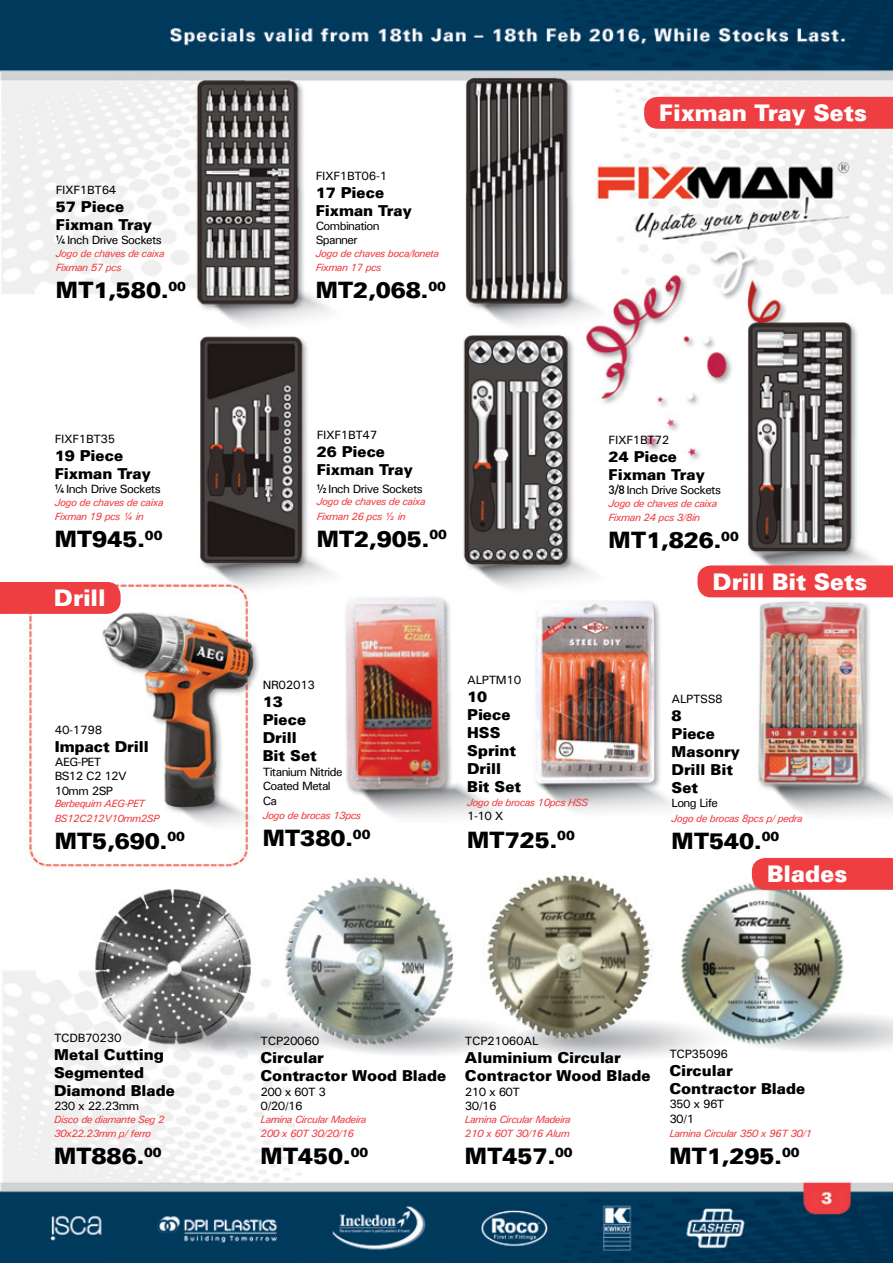
<style>
.page{position:relative;width:893px;height:1263px;background:#fff}
.page>*{position:absolute;margin:0;border:0;box-sizing:border-box;transform-origin:0 0}
.t1{font:900 22.8px "Univers";color:#fff}
.t2{font:900 22.5px "Univers";color:#000}
.t3{font:900 15px/18px "Univers";color:#000}
.t4{font:12px/14.4px "Univers";letter-spacing:-.05em;color:#000}
.t5{font:12px "Univers";letter-spacing:-.025em;color:#000}
.t6{font:italic 10.5px/14.4px "Univers";letter-spacing:-.05em;color:#ef3e42}
.s1{font-family:"DIN";font-weight:500}
</style>
<div class="page">
<img style="left:0;top:0;width:893px;height:1263px">
<div style="left:644px;top:97px;width:249px;height:32px;background:#ef3e42"></div>
<div style="left:697px;top:565px;width:196px;height:32px;background:#ef3e42"></div>
<div style="left:752px;top:858px;width:141px;height:32px;background:#ef3e42"></div>
<div style="left:0;top:582px;width:121px;height:32px;background:#ef3e42"></div>
<p class="t5" style="left:56px;top:182px;width:62px">FIXF1BT64</p>
<h3 class="t3" style="left:56px;top:197px;width:98px">57 Piece<br>Fixman Tray</h3>
<p class="t4" style="left:56px;top:233px;width:108px"><span class="s1">¼</span> Inch Drive Sockets</p>
<p class="t6" style="left:56px;top:246px;width:110px">Jogo de chaves de caixa<br>Fixman 57 pcs</p>
<h2 class="t2" style="left:56px;top:275px;width:132px">MT1,580.<sup>00</sup></h2>
<p class="t5" style="left:55px;top:431px;width:62px">FIXF1BT35</p>
<h3 class="t3" style="left:55px;top:446px;width:98px">19 Piece<br>Fixman Tray</h3>
<p class="t4" style="left:55px;top:482px;width:108px"><span class="s1">¼</span> Inch Drive Sockets</p>
<p class="t6" style="left:55px;top:495px;width:110px">Jogo de chaves de caixa<br>Fixman 19 pcs ¼ in</p>
<h2 class="t2" style="left:55px;top:524px;width:109px">MT945.<sup>00</sup></h2>
<h1 class="t1" style="left:54px;top:583px;width:53px">Drill</h1>
<p class="t4" style="left:55px;top:722px;width:49px">40-1798</p>
<h3 class="t3" style="left:55px;top:736px;width:96px">Impact Drill</h3>
<p class="t4" style="left:55px;top:754px;width:74px">AEG-PET<br>BS12 C2 12V<br>10mm 2SP</p>
<p class="t6" style="left:55px;top:796px;width:106px">Berbequim AEG-PET<br>BS12C212V10mm2SP</p>
<h2 class="t2" style="left:55px;top:826px;width:132px">MT5,690.<sup>00</sup></h2>
<p class="t5" style="left:54px;top:1030px;width:69px">TCDB70230</p>
<h3 class="t3" style="left:54px;top:1045px;width:123px">Metal Cutting<br>Segmented<br>Diamond Blade</h3>
<p class="t4" style="left:54px;top:1099px;width:87px">230 x 22.23mm</p>
<p class="t6" style="left:54px;top:1112px;width:112px">Disco de diamante Seg 2<br>30x22.23mm p/ ferro</p>
<h2 class="t2" style="left:54px;top:1141px;width:109px">MT886.<sup>00</sup></h2>
<p class="t5" style="left:316px;top:168px;width:73px">FIXF1BT06-1</p>
<h3 class="t3" style="left:316px;top:183px;width:98px">17 Piece<br>Fixman Tray</h3>
<p class="t4" style="left:316px;top:218px;width:66px">Combination<br>Spanner</p>
<p class="t6" style="left:316px;top:246px;width:125px">Jogo de chaves boca/loneta<br>Fixman 17 pcs</p>
<h2 class="t2" style="left:316px;top:275px;width:132px">MT2,068.<sup>00</sup></h2>
<h1 class="t1" style="left:659px;top:98px;width:209px">Fixman Tray Sets</h1>
<p class="t5" style="left:317px;top:427px;width:62px">FIXF1BT47</p>
<h3 class="t3" style="left:317px;top:442px;width:98px">26 Piece<br>Fixman Tray</h3>
<p class="t4" style="left:317px;top:481px;width:108px"><span class="s1">½</span> Inch Drive Sockets</p>
<p class="t6" style="left:317px;top:494px;width:110px">Jogo de chaves de caixa<br>Fixman 26 pcs ½ in</p>
<h2 class="t2" style="left:317px;top:524px;width:132px">MT2,905.<sup>00</sup></h2>
<p class="t5" style="left:609px;top:432px;width:62px">FIXF1BT72</p>
<h3 class="t3" style="left:609px;top:447px;width:98px">24 Piece<br>Fixman Tray</h3>
<p class="t4" style="left:609px;top:483px;width:114px"><span class="s1">3/8</span> Inch Drive Sockets</p>
<p class="t6" style="left:609px;top:496px;width:110px">Jogo de chaves de caixa<br>Fixman 24 pcs 3/8in</p>
<h2 class="t2" style="left:609px;top:525px;width:132px">MT1,826.<sup>00</sup></h2>
<h1 class="t1" style="left:713px;top:567px;width:156px">Drill Bit Sets</h1>
<p class="t5" style="left:263px;top:678px;width:54px">NR02013</p>
<h3 class="t3" style="left:263px;top:692px;width:56px">13<br>Piece<br>Drill<br>Bit Set</h3>
<p class="t4" style="left:263px;top:764px;width:81px">Titanium Nitride<br>Coated Metal<br>Ca</p>
<p class="t6" style="left:263px;top:808px;width:100px">Jogo de brocas 13pcs</p>
<h2 class="t2" style="left:263px;top:823px;width:109px">MT380.<sup>00</sup></h2>
<p class="t5" style="left:467px;top:672px;width:56px">ALPTM10</p>
<h3 class="t3" style="left:467px;top:687px;width:56px">10<br>Piece<br>HSS<br>Sprint<br>Drill<br>Bit Set</h3>
<p class="t6" style="left:467px;top:795px;width:123px">Jogo de brocas 10pcs HSS</p>
<p class="t4" style="left:467px;top:809px;width:38px">1-10 X</p>
<h2 class="t2" style="left:467px;top:825px;width:109px">MT725.<sup>00</sup></h2>
<p class="t5" style="left:671px;top:691px;width:53px">ALPTSS8</p>
<h3 class="t3" style="left:671px;top:706px;width:70px">8<br>Piece<br>Masonry<br>Drill Bit<br>Set</h3>
<p class="t4" style="left:671px;top:796px;width:48px">Long Life</p>
<p class="t6" style="left:671px;top:811px;width:133px">Jogo de brocas 8pcs p/ pedra</p>
<h2 class="t2" style="left:671px;top:826px;width:109px">MT540.<sup>00</sup></h2>
<h1 class="t1" style="left:767px;top:859px;width:82px">Blades</h1>
<p class="t5" style="left:261px;top:1034px;width:60px">TCP20060</p>
<h3 class="t3" style="left:261px;top:1048px;width:187px">Circular<br>Contractor Wood Blade</h3>
<p class="t4" style="left:261px;top:1084px;width:67px">200 x 60T 3<br>0/20/16</p>
<p class="t6" style="left:261px;top:1112px;width:107px">Lamina Circular Madeira<br>200 x 60T 30/20/16</p>
<h2 class="t2" style="left:261px;top:1141px;width:109px">MT450.<sup>00</sup></h2>
<p class="t5" style="left:465px;top:1034px;width:75px">TCP21060AL</p>
<h3 class="t3" style="left:465px;top:1048px;width:187px">Aluminium Circular<br>Contractor Wood Blade</h3>
<p class="t4" style="left:465px;top:1084px;width:57px">210 x 60T<br>30/16</p>
<p class="t6" style="left:465px;top:1112px;width:107px">Lamina Circular Madeira<br>210 x 60T 30/16 Alum</p>
<h2 class="t2" style="left:465px;top:1141px;width:109px">MT457.<sup>00</sup></h2>
<p class="t5" style="left:669px;top:1046px;width:60px">TCP35096</p>
<h3 class="t3" style="left:669px;top:1061px;width:137px">Circular<br>Contractor Blade</h3>
<p class="t4" style="left:669px;top:1097px;width:57px">350 x 96T<br>30/1</p>
<p class="t6" style="left:669px;top:1126px;width:144px">Lamina Circular 350 x 96T 30/1</p>
<h2 class="t2" style="left:669px;top:1141px;width:132px">MT1,295.<sup>00</sup></h2>
</div>
